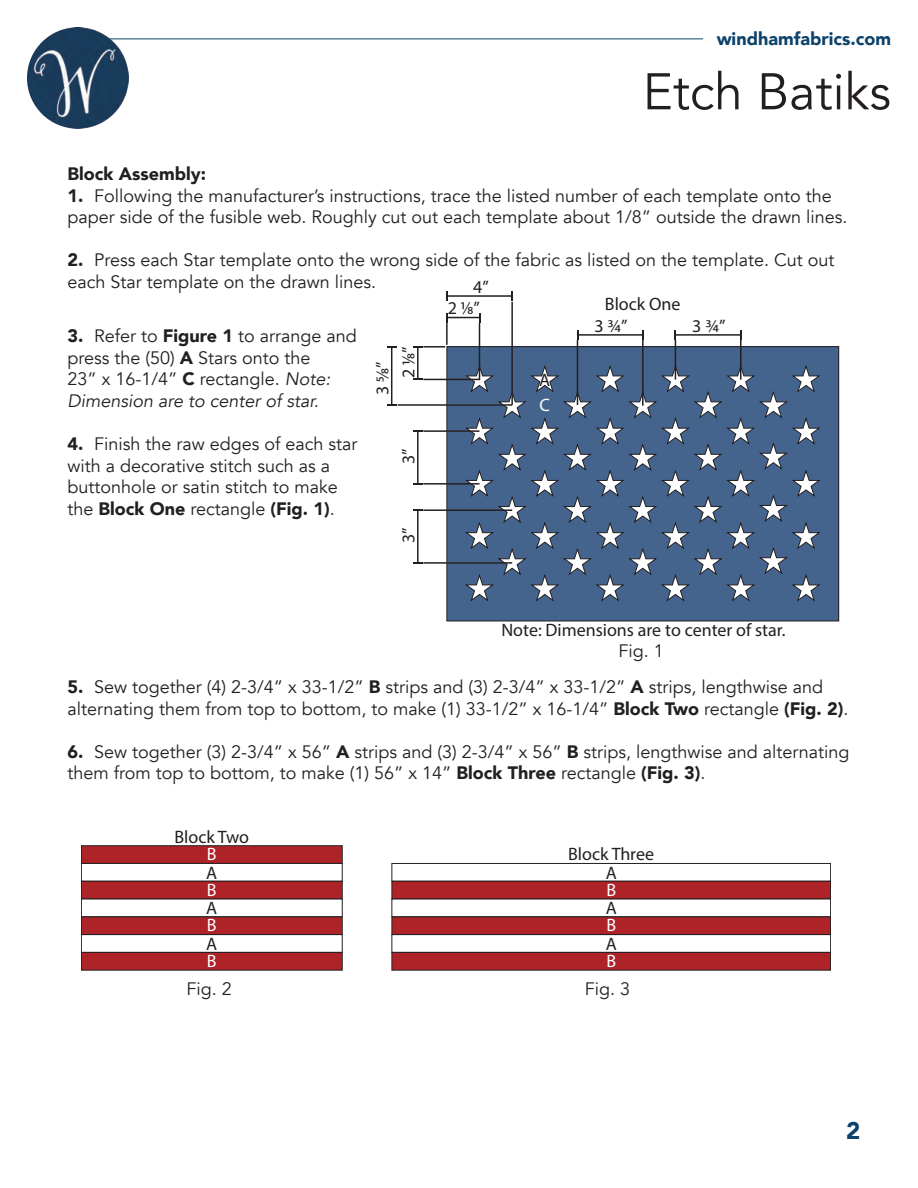
<style>
.page{position:relative;width:918px;height:1188px;background:#fff}
.page>*{position:absolute;margin:0;border:0;box-sizing:border-box;transform-origin:0 0}
.t1{font:51px "Avenir";color:#231f20}
.t2{font:900 24px "Avenir";color:#0d426a}
.t3{font:18px/21.6px "Avenir";color:#231f20}
.t4{font:18px/35.5px "Myriad Pro";color:#231f20;text-align:justify}
.t5{font:900 18px "Avenir";color:#0d426a}
.t6{font:900 18px "Avenir";color:#231f20}
.t7{font:18px "Myriad Pro";color:#fff}
.s1{font-weight:900}
.s2{font-style:italic}
</style>
<div class="page">
<img style="left:27px;top:27px;width:102px;height:102px;border-radius:51px">
<hr style="left:109px;top:39px;width:594px;height:1px;background:#0d426a">
<div style="left:81px;top:846px;width:261px;height:17px;background:#ae2327"></div>
<div style="left:81px;top:845px;width:262px;height:19px;border:1px solid #231f20"></div>
<div style="left:81px;top:863px;width:262px;height:19px;border:1px solid #231f20"></div>
<div style="left:81px;top:881px;width:261px;height:18px;background:#ae2327"></div>
<div style="left:81px;top:881px;width:262px;height:18px;border:1px solid #231f20"></div>
<div style="left:81px;top:917px;width:261px;height:18px;background:#ae2327"></div>
<div style="left:81px;top:916px;width:262px;height:19px;border:1px solid #231f20"></div>
<div style="left:81px;top:934px;width:262px;height:19px;border:1px solid #231f20"></div>
<div style="left:81px;top:952px;width:261px;height:18px;background:#ae2327"></div>
<div style="left:81px;top:952px;width:262px;height:19px;border:1px solid #231f20"></div>
<div style="left:392px;top:863px;width:439px;height:19px;border:1px solid #231f20"></div>
<div style="left:392px;top:881px;width:439px;height:18px;background:#ae2327"></div>
<div style="left:392px;top:881px;width:439px;height:18px;border:1px solid #231f20"></div>
<div style="left:392px;top:917px;width:439px;height:18px;background:#ae2327"></div>
<div style="left:392px;top:916px;width:439px;height:19px;border:1px solid #231f20"></div>
<div style="left:392px;top:934px;width:439px;height:19px;border:1px solid #231f20"></div>
<div style="left:392px;top:952px;width:439px;height:18px;background:#ae2327"></div>
<div style="left:392px;top:952px;width:439px;height:19px;border:1px solid #231f20"></div>
<div style="left:447px;top:347px;width:392px;height:274px;background:#44648e"></div>
<div style="left:446px;top:346px;width:393px;height:275px;border:1px solid #231f20"></div>
<svg style="left:464px;top:366px;width:357px;height:236px"></svg>
<hr style="left:479px;top:323px;width:1px;height:57px;background:#231f20">
<hr style="left:446px;top:323px;width:2px;height:22px;background:#231f20">
<hr style="left:675px;top:340px;width:1px;height:40px;background:#231f20">
<hr style="left:740px;top:340px;width:1px;height:40px;background:#231f20">
<hr style="left:675px;top:334px;width:66px;height:2px;background:#231f20">
<hr style="left:447px;top:317px;width:33px;height:1px;background:#231f20">
<svg style="left:446px;top:313px;width:2px;height:9px"></svg>
<hr style="left:423px;top:379px;width:57px;height:1px;background:#231f20">
<hr style="left:423px;top:346px;width:22px;height:2px;background:#231f20">
<hr style="left:417px;top:347px;width:2px;height:32px;background:#231f20">
<svg style="left:413px;top:346px;width:10px;height:2px"></svg>
<hr style="left:423px;top:430px;width:57px;height:2px;background:#231f20">
<hr style="left:423px;top:483px;width:57px;height:2px;background:#231f20">
<hr style="left:417px;top:431px;width:2px;height:53px;background:#231f20">
<svg style="left:413px;top:483px;width:10px;height:2px"></svg>
<svg style="left:413px;top:430px;width:10px;height:2px"></svg>
<hr style="left:423px;top:509px;width:89px;height:2px;background:#231f20">
<hr style="left:423px;top:562px;width:89px;height:2px;background:#231f20">
<hr style="left:417px;top:510px;width:2px;height:53px;background:#231f20">
<svg style="left:413px;top:562px;width:10px;height:2px"></svg>
<svg style="left:413px;top:509px;width:10px;height:2px"></svg>
<hr style="left:447px;top:295px;width:65px;height:2px;background:#231f20">
<svg style="left:446px;top:291px;width:2px;height:10px"></svg>
<svg style="left:511px;top:291px;width:2px;height:10px"></svg>
<hr style="left:577px;top:340px;width:1px;height:65px;background:#231f20">
<hr style="left:511px;top:302px;width:2px;height:103px;background:#231f20">
<hr style="left:391px;top:347px;width:1px;height:58px;background:#231f20">
<svg style="left:387px;top:404px;width:10px;height:2px"></svg>
<svg style="left:387px;top:346px;width:10px;height:2px"></svg>
<hr style="left:398px;top:404px;width:114px;height:2px;background:#231f20">
<hr style="left:642px;top:340px;width:2px;height:66px;background:#231f20">
<hr style="left:578px;top:334px;width:65px;height:2px;background:#231f20">
<svg style="left:642px;top:330px;width:2px;height:10px"></svg>
<p class="t5" style="left:717px;top:27px;width:176px">windhamfabrics.com</p>
<h1 class="t1" style="left:643px;top:58px;width:250px">Etch Batiks</h1>
<p class="t6" style="left:67px;top:162px;width:140px">Block Assembly:</p>
<p class="t3" style="left:67px;top:185px;width:782px"><span class="s1">1.</span> Following the manufacturer’s instructions, trace the listed number of each template onto the paper side of the fusible web. Roughly cut out each template about 1/8” outside the drawn lines.</p>
<p class="t3" style="left:67px;top:250px;width:768px"><span class="s1">2.</span> Press each Star template onto the wrong side of the fabric as listed on the template. Cut out each Star template on the drawn lines.</p>
<p class="t4" style="left:473px;top:269px;width:17px">4”</p>
<p class="t3" style="left:67px;top:325px;width:291px"><span class="s1">3.</span> Refer to <span class="s1">Figure 1</span> to arrange and press the (50) <span class="s1">A</span> Stars onto the<br>23” x 16-1/4” <span class="s1">C</span> rectangle. <span class="s2">Note:<br>Dimension are to center of star.</span></p>
<p class="t3" style="left:67px;top:433px;width:291px"><span class="s1">4.</span> Finish the raw edges of each star with a decorative stitch such as a buttonhole or satin stitch to make the <span class="s1">Block One</span> rectangle <span class="s1">(Fig. 1)</span>.</p>
<p class="t4" style="left:364px;top:395px;width:35px;rotate:-90deg">3 5⁄8”</p>
<p class="t4" style="left:390px;top:378px;width:33px;rotate:-90deg">2 1⁄8”</p>
<p class="t4" style="left:390px;top:464px;width:17px;rotate:-90deg">3”</p>
<p class="t4" style="left:390px;top:543px;width:17px;rotate:-90deg">3”</p>
<p class="t4" style="left:448px;top:290px;width:33px">2 1⁄8”</p>
<p class="t4" style="left:539px;top:362px;width:13px">A</p>
<p class="t7" style="left:540px;top:394px;width:12px">C</p>
<p class="t4" style="left:605px;top:286px;width:77px">Block One</p>
<p class="t4" style="left:594px;top:308px;width:35px">3 ¾”</p>
<p class="t4" style="left:692px;top:308px;width:35px">3 ¾”</p>
<p class="t4" style="left:501px;top:612px;width:286px">Note: Dimensions are to center of star.</p>
<p class="t3" style="left:619px;top:640px;width:47px">Fig. 1</p>
<p class="t3" style="left:67px;top:676px;width:782px"><span class="s1">5.</span> Sew together (4) 2-3/4” x 33-1/2” <span class="s1">B</span> strips and (3) 2-3/4” x 33-1/2” <span class="s1">A</span> strips, lengthwise and alternating them from top to bottom, to make (1) 33-1/2” x 16-1/4” <span class="s1">Block Two</span> rectangle <span class="s1">(Fig. 2)</span>.</p>
<p class="t3" style="left:67px;top:741px;width:784px"><span class="s1">6.</span> Sew together (3) 2-3/4” x 56” <span class="s1">A</span> strips and (3) 2-3/4” x 56” <span class="s1">B</span> strips, lengthwise and alternating them from top to bottom, to make (1) 56” x 14” <span class="s1">Block Three</span> rectangle <span class="s1">(Fig. 3)</span>.</p>
<p class="t4" style="left:175px;top:819px;width:76px">Block Two</p>
<p class="t7" style="left:207px;top:843px;width:11px">B</p>
<p class="t4" style="left:568px;top:836px;width:88px">Block Three</p>
<p class="t4" style="left:206px;top:855px;width:13px">A A A</p>
<p class="t7" style="left:207px;top:950px;width:11px">B</p>
<p class="t7" style="left:207px;top:879px;width:11px">B</p>
<p class="t7" style="left:207px;top:914px;width:11px">B</p>
<p class="t4" style="left:606px;top:855px;width:13px">A A A</p>
<p class="t7" style="left:606px;top:950px;width:11px">B</p>
<p class="t7" style="left:606px;top:879px;width:11px">B</p>
<p class="t7" style="left:606px;top:914px;width:11px">B</p>
<p class="t3" style="left:187px;top:978px;width:47px">Fig. 2</p>
<p class="t3" style="left:585px;top:978px;width:47px">Fig. 3</p>
<h2 class="t2" style="left:846px;top:1115px;width:16px">2</h2>
</div>
